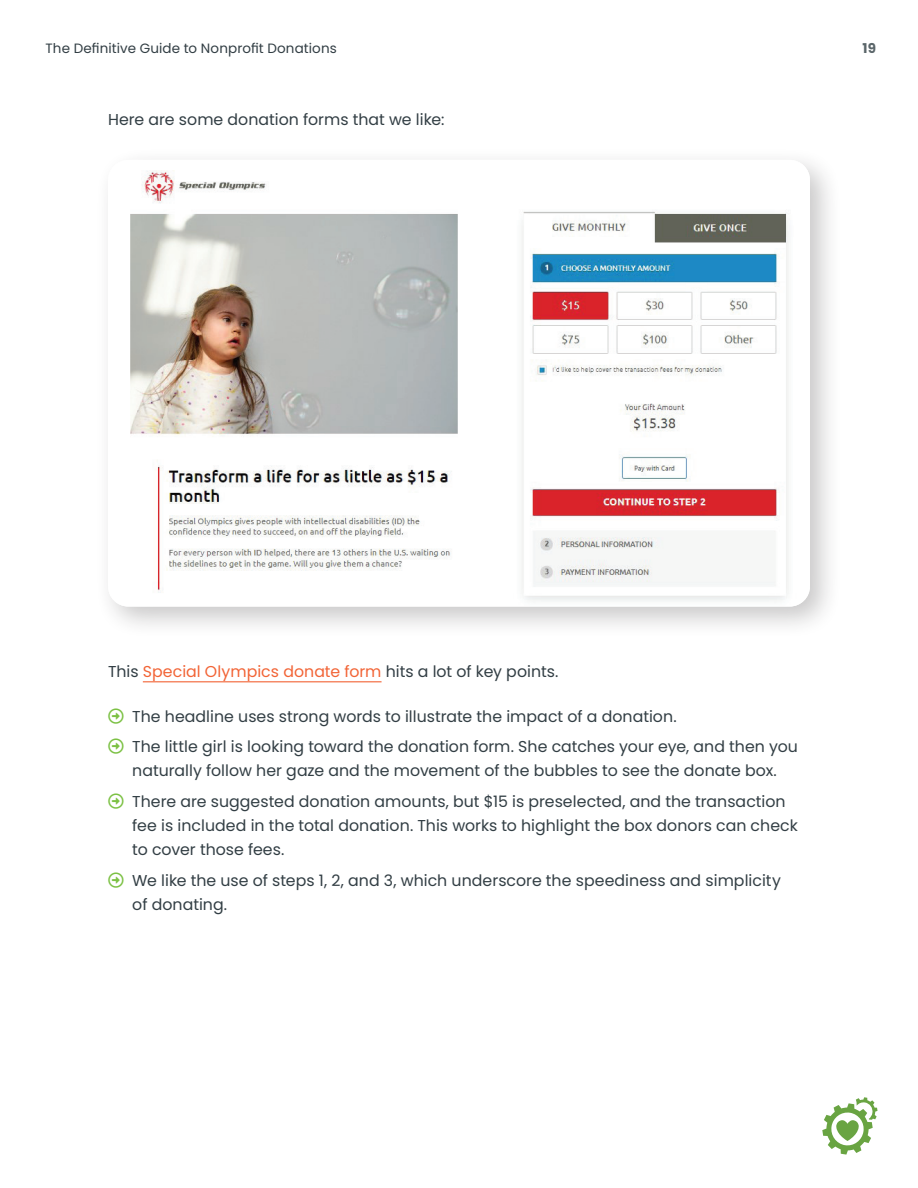
<style>
.page{position:relative;width:918px;height:1188px;background:#fff}
.page>*{position:absolute;margin:0;border:0;box-sizing:border-box;transform-origin:0 0}
.t1{font:15.75px/30.8px "Poppins";color:#323e44}
.t2{font:15.75px "Poppins";color:#f26436}
.t3{font:13.5px "Poppins";letter-spacing:.01em;color:#323e44}
.t4{font:700 13.5px "Poppins";color:#5b666a}
.s1{color:#323e44}
</style>
<div class="page">
<div style="left:95px;top:147px;width:747px;height:492px;background:#231f20;opacity:.25"></div>
<img style="left:108px;top:160px;width:702px;height:447px">
<hr style="left:143px;top:681px;width:239px;height:1px;background:#f26436">
<svg style="left:822px;top:1097px;width:56px;height:58px"></svg>
<p class="t3" style="left:46px;top:40px;width:293px">The Definitive Guide to Nonprofit Donations</p>
<p class="t4" style="left:862px;top:40px;width:15px">19</p>
<p class="t1" style="left:108px;top:104px;width:338px">Here are some donation forms that we like:</p>
<p class="t2" style="left:108px;top:663px;width:452px"><span class="s1">This</span> Special Olympics donate form <span class="s1">hits a lot of key points.</span></p>
<p class="t1" style="left:132px;top:701px;width:667px">The headline uses strong words to illustrate the impact of a donation.<br>The little girl is looking toward the donation form. She catches your eye, and then you</p>
<p class="t1" style="left:132px;top:756px;width:655px">naturally follow her gaze and the movement of the bubbles to see the donate box.<br>There are suggested donation amounts, but $15 is preselected, and the transaction</p>
<p class="t1" style="left:132px;top:814px;width:667px;line-height:24px">fee is included in the total donation. This works to highlight the box donors can check to cover those fees.</p>
<p class="t1" style="left:132px;top:868px;width:650px;line-height:24px">We like the use of steps 1, 2, and 3, which underscore the speediness and simplicity of donating.</p>
</div>
